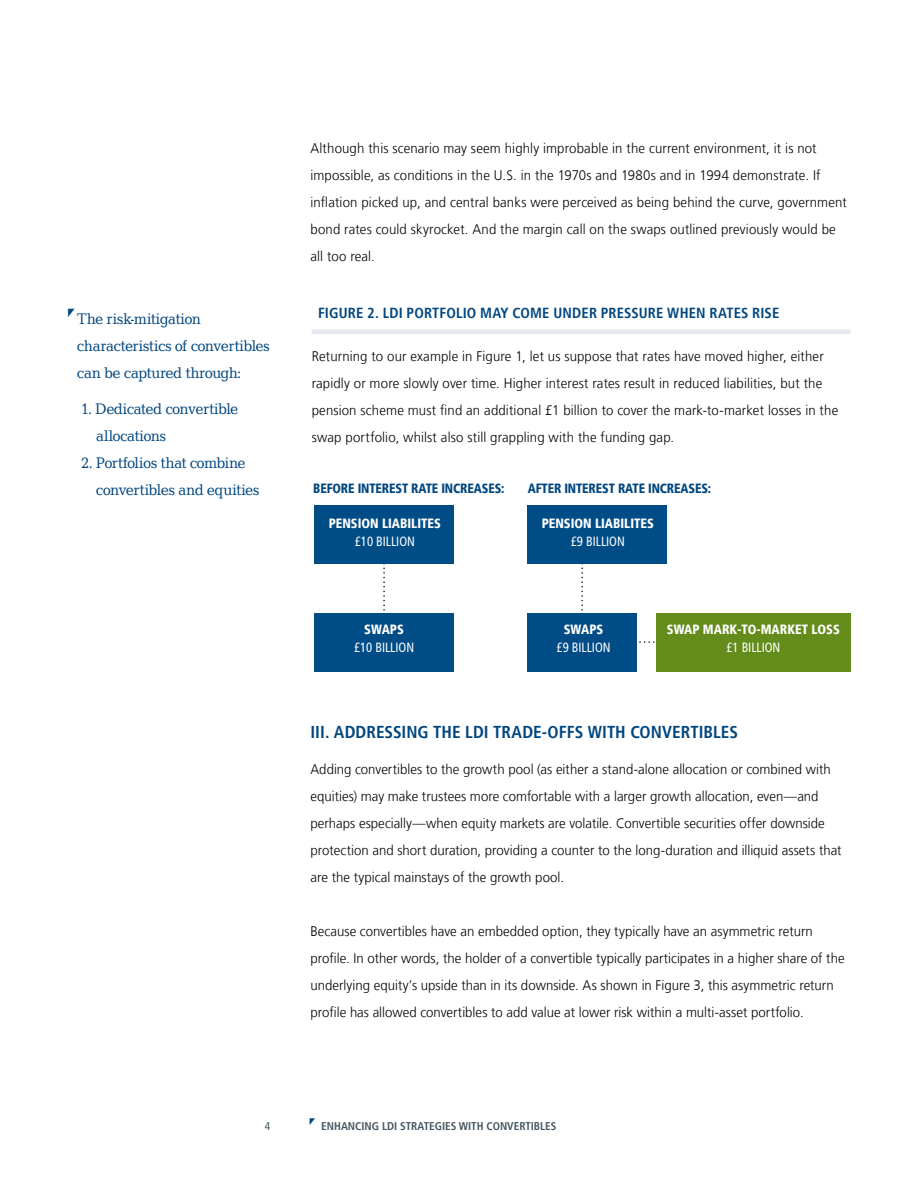
<style>
.page{position:relative;width:918px;height:1188px;background:#fff}
.page>*{position:absolute;margin:0;border:0;box-sizing:border-box;transform-origin:0 0}
.Cover_Page_Intro_Tex{font:700 condensed 17.25px "Frutiger LT";color:#00467f}
.pull_quote{font:15.75px/27px "Canyon";letter-spacing:-.005em;color:#00467f;scale:.96 1}
.About_Author_Calamos{font:700 condensed 14.7px "Frutiger LT";letter-spacing:.01em;color:#00467f}
.Body{font:300 13.8px/27px "Frutiger LT";letter-spacing:.005em;color:#000;scale:.95 1}
.t1{font:900 condensed 13.35px/17.9px "Frutiger LT";color:#fff;text-align:center;scale:.95 1}
.t2{font:900 condensed 13.35px "Frutiger LT";letter-spacing:-.01em;color:#00467f;scale:.93 1}
.t3{font:condensed 13.35px/17.9px "Frutiger LT";color:#fff;text-align:center;scale:.95 1}
.t4{font:700 condensed 11.25px "Frutiger LT";color:#455560}
.t5{font:condensed 11.25px "Frutiger LT";color:#455560}
.s1{font-weight:400}
.s2{font-weight:900}
</style>
<div class="page">
<div style="left:312px;top:329px;width:539px;height:5px;background:#e4eaef"></div>
<svg style="left:640px;top:641px;width:15px;height:2px"></svg>
<svg style="left:383px;top:564px;width:2px;height:46px"></svg>
<div style="left:314px;top:505px;width:140px;height:59px;background:#004c87"></div>
<div style="left:314px;top:613px;width:140px;height:58px;background:#004c87"></div>
<svg style="left:581px;top:564px;width:2px;height:46px"></svg>
<div style="left:527px;top:505px;width:140px;height:59px;background:#004c87"></div>
<div style="left:527px;top:613px;width:110px;height:58px;background:#004c87"></div>
<div style="left:656px;top:613px;width:195px;height:58px;background:#648c1a"></div>
<p class="pull_quote" style="left:77px;top:306px;width:202px">The risk-mitigation characteristics of convertibles can be captured through:</p>
<p class="pull_quote" style="left:96px;top:396px;width:150px;text-indent:-15px">1. Dedicated convertible allocations</p>
<p class="pull_quote" style="left:96px;top:450px;width:172px;text-indent:-15px">2. Portfolios that combine convertibles and equities</p>
<p class="Body" style="left:310px;top:135px;width:566px">Although this scenario may seem highly improbable in the current environment, it is not impossible, as conditions in the U.S. in the 1970s and 1980s and in 1994 demonstrate. If inflation picked up, and central banks were perceived as being behind the curve, government bond rates could skyrocket. And the margin call on the swaps outlined previously would be all too real.</p>
<p class="About_Author_Calamos" style="left:318px;top:304px;width:463px">FIGURE 2. LDI PORTFOLIO MAY COME UNDER PRESSURE WHEN RATES RISE</p>
<p class="Body" style="left:312px;top:343px;width:556px">Returning to our example in Figure 1, let us suppose that rates have moved higher, either rapidly or more slowly over time. Higher interest rates result in reduced liabilities, but the pension scheme must find an additional £1 billion to cover the mark-to-market losses in the swap portfolio, whilst also still grappling with the funding gap.</p>
<p class="t2" style="left:313px;top:480px;width:207px">BEFORE INTEREST RATE INCREASES:</p>
<p class="t1" style="left:329px;top:515px;width:120px">PENSION LIABILITES <span class="s1">£10 BILLION</span></p>
<p class="t2" style="left:528px;top:480px;width:199px">AFTER INTEREST RATE INCREASES:</p>
<p class="t1" style="left:542px;top:515px;width:120px">PENSION LIABILITES <span class="s1">£9 BILLION</span></p>
<p class="t3" style="left:354px;top:621px;width:65px"><span class="s2">SWAPS </span>£10 BILLION</p>
<p class="t3" style="left:557px;top:621px;width:58px"><span class="s2">SWAPS </span>£9 BILLION</p>
<p class="t1" style="left:667px;top:620px;width:184px">SWAP MARK-TO-MARKET LOSS <span class="s1">£1 BILLION</span></p>
<p class="Cover_Page_Intro_Tex" style="left:310px;top:722px;width:429px">III. ADDRESSING THE LDI TRADE-OFFS WITH CONVERTIBLES</p>
<p class="Body" style="left:310px;top:756px;width:561px">Adding convertibles to the growth pool (as either a stand-alone allocation or combined with equities) may make trustees more comfortable with a larger growth allocation, even—and perhaps especially—when equity markets are volatile. Convertible securities offer downside protection and short duration, providing a counter to the long-duration and illiquid assets that are the typical mainstays of the growth pool.</p>
<p class="Body" style="left:310px;top:918px;width:564px">Because convertibles have an embedded option, they typically have an asymmetric return profile. In other words, the holder of a convertible typically participates in a higher share of the underlying equity’s upside than in its downside. As shown in Figure 3, this asymmetric return profile has allowed convertibles to add value at lower risk within a multi-asset portfolio.</p>
<p class="t5" style="left:265px;top:1120px;width:7px">4</p>
<p class="t4" style="left:321px;top:1120px;width:237px">ENHANCING LDI STRATEGIES WITH CONVERTIBLES</p>
</div>
